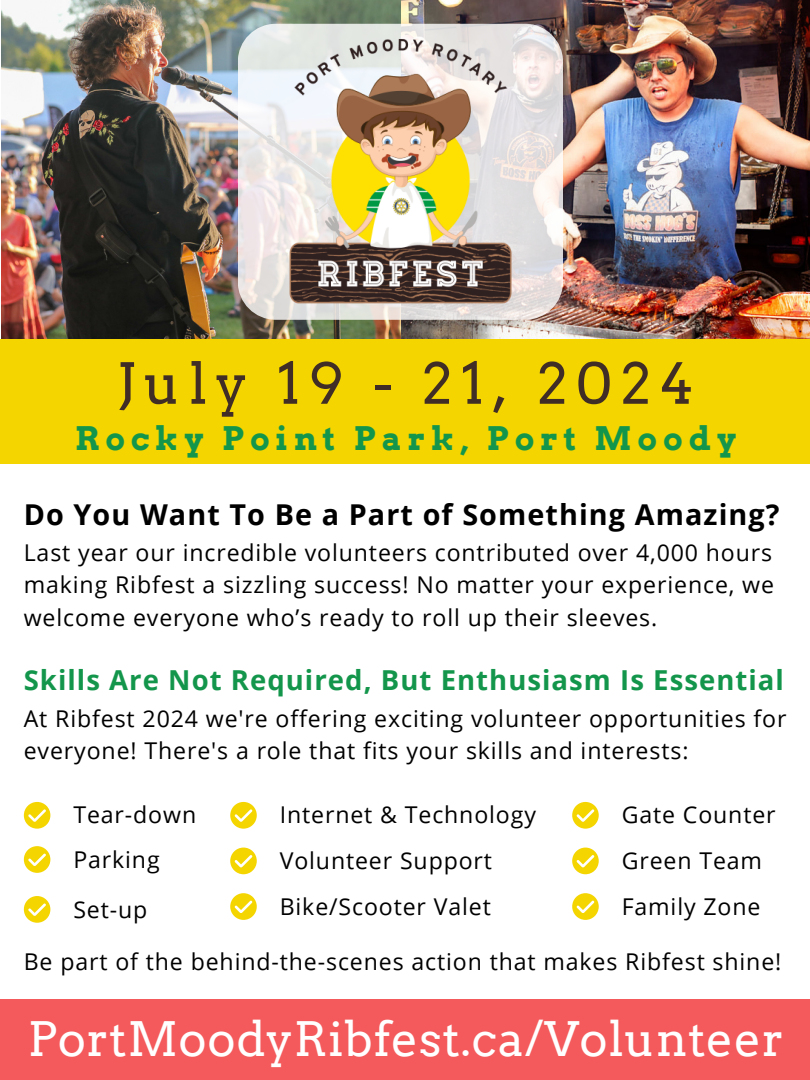
<style>
.page{position:relative;width:810px;height:1080px;background:#fff}
.page>*{position:absolute;margin:0;border:0;box-sizing:border-box;transform-origin:0 0}
.t1{font:56.25px "Arvo";letter-spacing:.15em;color:#402e26}
.t2{font:47.5px "Arvo";letter-spacing:.01em;color:#fff}
.t3{font:700 32.5px "Arvo";letter-spacing:.18em;color:#13964b}
.t4{font:700 28.75px "Open Sans";letter-spacing:.04em;color:#000}
.t5{font:700 27.5px "Open Sans";letter-spacing:.04em;color:#13964b}
.t6{font:23.12px/32.4px "Open Sans";letter-spacing:.04em;color:#000;text-align:justify}
</style>
<div class="page">
<div style="left:0;top:999px;width:810px;height:81px;background:#f45a5b"></div>
<img style="left:1px;top:0;width:400px;height:339px">
<img style="left:401px;top:0;width:409px;height:339px">
<svg style="left:238px;top:24px;width:325px;height:296px;background:#e5e4e2"></svg>
<img style="left:246px;top:37px;width:319px;height:270px">
<div style="left:0;top:339px;width:810px;height:125px;background:#f4d500"></div>
<svg style="left:24px;top:896px;width:26px;height:27px"></svg>
<svg style="left:230px;top:802px;width:27px;height:27px"></svg>
<svg style="left:572px;top:848px;width:27px;height:26px"></svg>
<svg style="left:24px;top:846px;width:26px;height:27px"></svg>
<svg style="left:230px;top:893px;width:27px;height:27px"></svg>
<svg style="left:572px;top:802px;width:27px;height:27px"></svg>
<svg style="left:572px;top:893px;width:27px;height:27px"></svg>
<svg style="left:230px;top:848px;width:27px;height:26px"></svg>
<svg style="left:24px;top:802px;width:26px;height:27px"></svg>
<h4 class="t1" style="left:116px;top:350px;width:579px">July 19 - 21, 2024</h4>
<h3 class="t3" style="left:75px;top:418px;width:663px">Rocky Point Park, Port Moody</h3>
<p class="t4" style="left:24px;top:494px;width:757px">Do You Want To Be a Part of Something Amazing?</p>
<p class="t6" style="left:24px;top:536px;width:752px">Last year our incredible volunteers contributed over 4,000 hours making Ribfest a sizzling success! No matter your experience, we welcome everyone who’s ready to roll up their sleeves.</p>
<p class="t5" style="left:24px;top:661px;width:762px">Skills Are Not Required, But Enthusiasm Is Essential</p>
<p class="t6" style="left:24px;top:702px;width:764px">At Ribfest 2024 we're offering exciting volunteer opportunities for everyone! There's a role that fits your skills and interests:</p>
<p class="t6" style="left:73px;top:798px;width:124px">Tear-down</p>
<h4 class="t6" style="left:280px;top:798px;width:258px">Internet &amp; Technology</h4>
<p class="t6" style="left:622px;top:798px;width:156px">Gate Counter</p>
<p class="t6" style="left:73px;top:843px;width:88px">Parking</p>
<p class="t6" style="left:622px;top:844px;width:142px">Green Team</p>
<p class="t6" style="left:280px;top:890px;width:213px">Bike/Scooter Valet</p>
<p class="t6" style="left:280px;top:844px;width:214px">Volunteer Support</p>
<p class="t6" style="left:622px;top:890px;width:140px">Family Zone</p>
<p class="t6" style="left:73px;top:892px;width:76px">Set-up</p>
<p class="t6" style="left:24px;top:944px;width:759px">Be part of the behind-the-scenes action that makes Ribfest shine!</p>
<h1 class="t2" style="left:28px;top:1010px;width:758px">PortMoodyRibfest.ca/Volunteer</h1>
</div>
